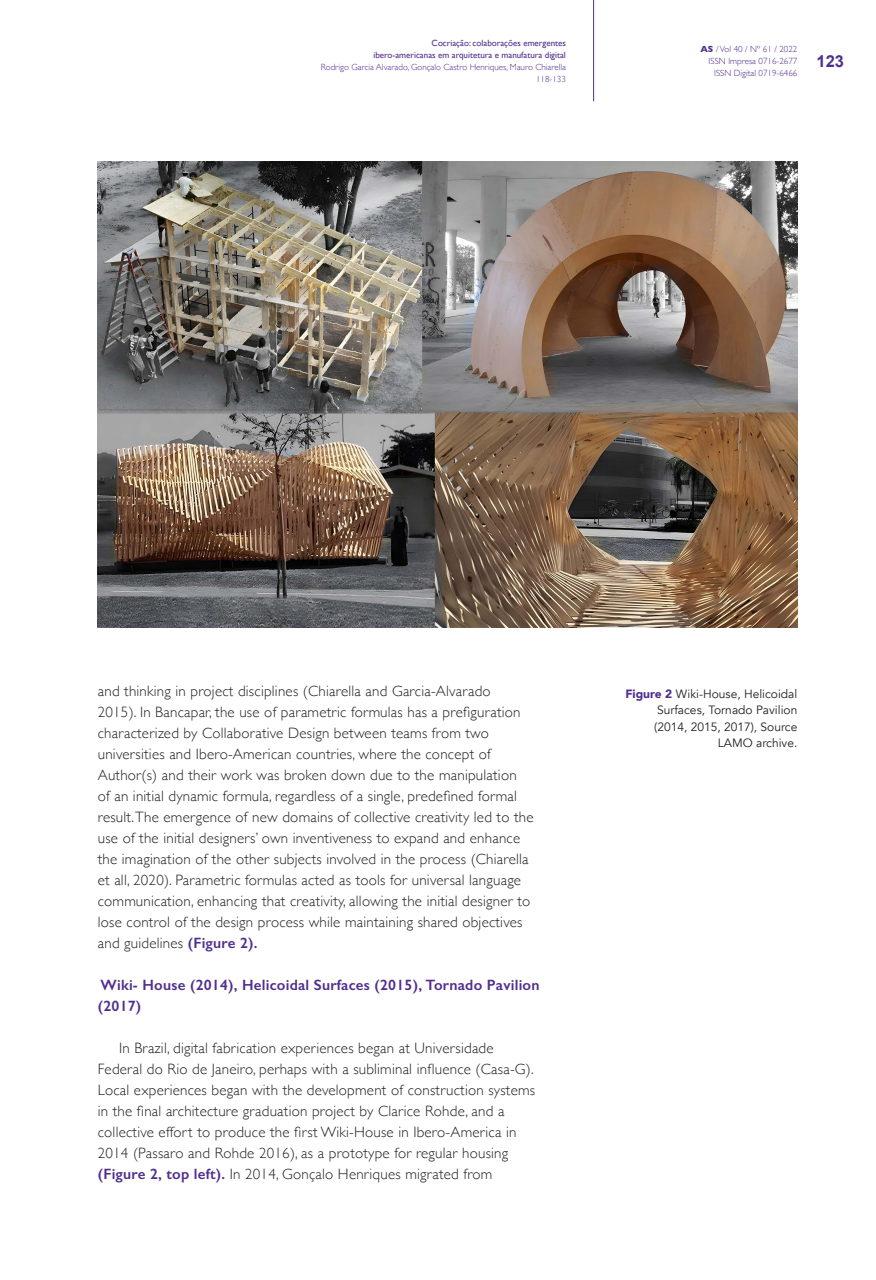
<style>
.page{position:relative;width:876px;height:1280px;background:#fff}
.page>*{position:absolute;margin:0;border:0;box-sizing:border-box;transform-origin:0 0}
.t1{font:700 16.5px "Arial";color:#502e8f}
._04_cuerpo_texto{font:300 15px/21px "Gill Sans";letter-spacing:.015em;color:#231f20}
._07_titulos_2_2{font:600 15px/21px "Gill Sans";letter-spacing:.015em;color:#502e8f}
._08_notas_al_pie{font:12px/16.5px "Avenir";color:#231f20;text-align:right}
.t2{font:300 9px/12px "Gill Sans";color:#502e8f;text-align:right}
.t3{font:9px/12px "Gill Sans";color:#502e8f;text-align:right}
.s1{font-weight:700}
.s2{font-weight:600;color:#502e8f}
.s3{font-weight:900;color:#502e8f}
</style>
<div class="page">
<hr style="left:593px;top:0;width:1px;height:101px;background:#502e8f">
<img style="left:98px;top:162px;width:699px;height:466px">
<p class="t3" style="left:373px;top:37px;width:194px">Cocriação: colaborações emergentes ibero-americanas em arquitetura e manufatura digital</p>
<p class="t2" style="left:321px;top:61px;width:247px">Rodrigo Garcia Alvarado, Gonçalo Castro Henriques, Mauro Chiarella<br>118-133</p>
<p class="t2" style="left:700px;top:43px;width:98px"><span class="s1">AS</span> / Vol 40 / Nº 61 / 2022<br>ISSN Impresa 0716-2677<br>ISSN Digital 0719-6466</p>
<p class="t1" style="left:816px;top:51px;width:29px">123</p>
<p class="_04_cuerpo_texto" style="left:98px;top:680px;width:437px">and thinking in project disciplines (Chiarella and Garcia-Alvarado<br>2015). In Bancapar, the use of parametric formulas has a prefiguration characterized by Collaborative Design between teams from two universities and Ibero-American countries, where the concept of Author(s) and their work was broken down due to the manipulation<br>of an initial dynamic formula, regardless of a single, predefined formal result. The emergence of new domains of collective creativity led to the use of the initial designers’ own inventiveness to expand and enhance the imagination of the other subjects involved in the process (Chiarella et all, 2020). Parametric formulas acted as tools for universal language communication, enhancing that creativity, allowing the initial designer to lose control of the design process while maintaining shared objectives and guidelines <span class="s2">(Figure 2).</span></p>
<p class="_07_titulos_2_2" style="left:98px;top:974px;width:443px">Wiki- House (2014), Helicoidal Surfaces (2015), Tornado Pavilion (2017)</p>
<p class="_04_cuerpo_texto" style="left:98px;top:1037px;width:439px;text-indent:21px">In Brazil, digital fabrication experiences began at Universidade Federal do Rio de Janeiro, perhaps with a subliminal influence (Casa-G).<br>Local experiences began with the development of construction systems in the final architecture graduation project by Clarice Rohde, and a collective effort to produce the first Wiki-House in Ibero-America in 2014 (Passaro and Rohde 2016), as a prototype for regular housing <span class="s2">(Figure 2, top left).</span> In 2014, Gonçalo Henriques migrated from</p>
<p class="_08_notas_al_pie" style="left:625px;top:685px;width:173px"><span class="s3">Figure 2</span> Wiki-House, Helicoidal<br>Surfaces, Tornado Pavilion (2014, 2015, 2017), Source<br>LAMO archive.</p>
</div>
